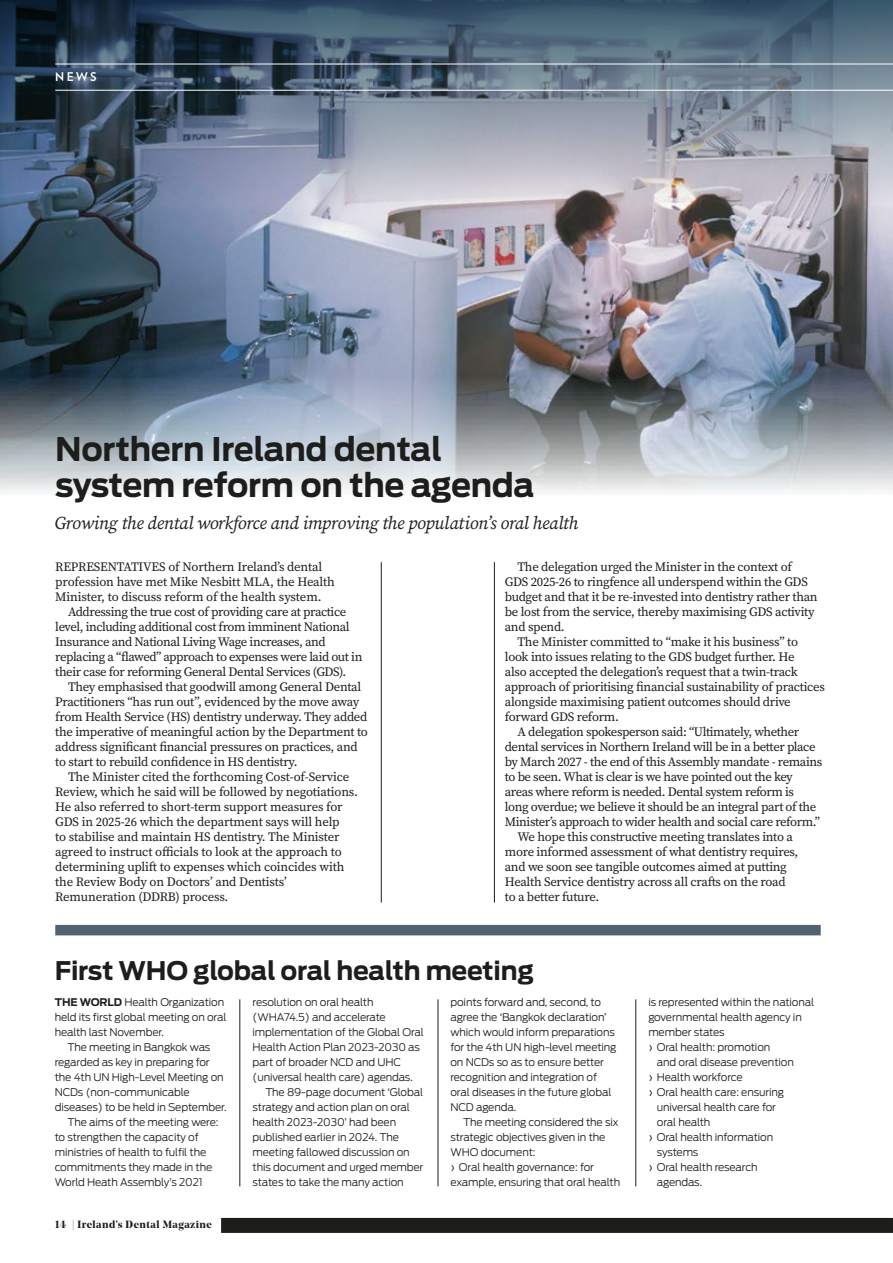
<style>
.page{position:relative;width:893px;height:1263px;background:#fff}
.page>*{position:absolute;margin:0;border:0;box-sizing:border-box;transform-origin:0 0}
.t1{font:700 32.4px/35.7px "Antenna";letter-spacing:-.01em;color:#1d1d1b}
.t2{font:700 25.5px "Antenna";letter-spacing:-.01em;color:#1d1d1b}
.t3{font:italic 18px "Source Serif 4";letter-spacing:-.02em;color:#1d1d1b}
.t4{font:12.75px/15px "Source Serif 4";letter-spacing:-.02em;color:#1d1d1b}
.t5{font:700 12px "Verlag";color:#fff}
.t6{font:300 10.5px/15px "Antenna";letter-spacing:-.01em;color:#1d1d1b}
.t7{font:700 10.5px "Noe Display";letter-spacing:.05em;color:#1d1d1b}
.s1{font-weight:700}
.s2{font-weight:400}
</style>
<div class="page">
<img style="left:0;top:201px;width:893px;height:290px">
<svg style="left:0;top:0;width:893px;height:201px;background:#697788"></svg>
<div style="left:221px;top:1218px;width:672px;height:15px;background:#1d1d1b"></div>
<hr style="left:55px;top:64px;width:838px;height:1px;background:#fff">
<hr style="left:55px;top:90px;width:838px;height:1px;background:#fff">
<div style="left:55px;top:925px;width:766px;height:10px;background:#526171"></div>
<hr style="left:381px;top:562px;width:1px;height:340px;background:#1d1d1b">
<hr style="left:494px;top:562px;width:1px;height:340px;background:#1d1d1b">
<hr style="left:240px;top:999px;width:1px;height:187px;background:#1d1d1b">
<hr style="left:438px;top:999px;width:1px;height:187px;background:#1d1d1b">
<hr style="left:635px;top:999px;width:1px;height:187px;background:#1d1d1b">
<p class="t5" style="left:55px;top:67px;width:43px">NEWS</p>
<h1 class="t1" style="left:55px;top:432px;width:481px">Northern Ireland dental system reform on the agenda</h1>
<h3 class="t3" style="left:55px;top:511px;width:525px">Growing the dental workforce and improving the population’s oral health</h3>
<p class="t4" style="left:55px;top:559px;width:281px">REPRESENTATIVES of Northern Ireland’s dental profession have met Mike Nesbitt MLA, the Health<br>Minister, to discuss reform of the health system.</p>
<p class="t4" style="left:55px;top:604px;width:309px;text-indent:13px">Addressing the true cost of providing care at practice level, including additional cost from imminent National Insurance and National Living Wage increases, and replacing a “flawed” approach to expenses were laid out in their case for reforming General Dental Services (GDS).</p>
<p class="t4" style="left:55px;top:679px;width:314px;text-indent:13px">They emphasised that goodwill among General Dental Practitioners “has run out”, evidenced by the move away from Health Service (HS) dentistry underway. They added the imperative of meaningful action by the Department to address significant financial pressures on practices, and to start to rebuild confidence in HS dentistry.</p>
<p class="t4" style="left:55px;top:769px;width:304px;text-indent:13px">The Minister cited the forthcoming Cost-of-Service Review, which he said will be followed by negotiations.<br>He also referred to short-term support measures for GDS in 2025-26 which the department says will help<br>to stabilise and maintain HS dentistry. The Minister agreed to instruct officials to look at the approach to determining uplift to expenses which coincides with the Review Body on Doctors’ and Dentists’ Remuneration (DDRB) process.</p>
<p class="t4" style="left:518px;top:559px;width:276px">The delegation urged the Minister in the context of</p>
<p class="t4" style="left:505px;top:574px;width:305px">GDS 2025-26 to ringfence all underspend within the GDS</p>
<p class="t4" style="left:505px;top:589px;width:314px">budget and that it be re-invested into dentistry rather than</p>
<p class="t4" style="left:505px;top:604px;width:311px">be lost from the service, thereby maximising GDS activity</p>
<p class="t4" style="left:505px;top:619px;width:61px">and spend.</p>
<p class="t4" style="left:518px;top:634px;width:282px">The Minister committed to “make it his business” to</p>
<p class="t4" style="left:505px;top:649px;width:291px">look into issues relating to the GDS budget further. He</p>
<p class="t4" style="left:505px;top:664px;width:294px">also accepted the delegation’s request that a twin-track</p>
<p class="t4" style="left:505px;top:679px;width:322px">approach of prioritising financial sustainability of practices</p>
<p class="t4" style="left:505px;top:694px;width:287px">alongside maximising patient outcomes should drive</p>
<p class="t4" style="left:505px;top:709px;width:116px">forward GDS reform.</p>
<p class="t4" style="left:518px;top:724px;width:283px">A delegation spokesperson said: “Ultimately, whether</p>
<p class="t4" style="left:505px;top:739px;width:312px">dental services in Northern Ireland will be in a better place</p>
<p class="t4" style="left:505px;top:754px;width:319px">by March 2027 - the end of this Assembly mandate - remains</p>
<p class="t4" style="left:505px;top:769px;width:289px">to be seen. What is clear is we have pointed out the key</p>
<p class="t4" style="left:505px;top:784px;width:291px">areas where reform is needed. Dental system reform is</p>
<p class="t4" style="left:505px;top:799px;width:313px">long overdue; we believe it should be an integral part of the</p>
<p class="t4" style="left:505px;top:814px;width:317px">Minister’s approach to wider health and social care reform.”</p>
<p class="t4" style="left:518px;top:829px;width:277px">We hope this constructive meeting translates into a</p>
<p class="t4" style="left:505px;top:844px;width:295px">more informed assessment of what dentistry requires,</p>
<p class="t4" style="left:505px;top:859px;width:284px">and we soon see tangible outcomes aimed at putting</p>
<p class="t4" style="left:505px;top:874px;width:282px">Health Service dentistry across all crafts on the road</p>
<p class="t4" style="left:505px;top:889px;width:96px">to a better future.</p>
<h2 class="t2" style="left:55px;top:955px;width:481px">First WHO global oral health meeting</h2>
<p class="t6" style="left:55px;top:995px;width:171px"><span class="s1">THE WORLD</span> Health Organization</p>
<p class="t6" style="left:55px;top:1010px;width:173px">held its first global meeting on oral</p>
<p class="t6" style="left:55px;top:1025px;width:111px">health last November.</p>
<p class="t6" style="left:67px;top:1040px;width:144px">The meeting in Bangkok was</p>
<p class="t6" style="left:55px;top:1055px;width:157px">regarded as key in preparing for</p>
<p class="t6" style="left:55px;top:1070px;width:171px">the 4th UN High-Level Meeting on</p>
<p class="t6" style="left:55px;top:1085px;width:137px">NCDs (non-communicable</p>
<p class="t6" style="left:55px;top:1100px;width:173px">diseases) to be held in September.</p>
<p class="t6" style="left:67px;top:1115px;width:153px">The aims of the meeting were:</p>
<p class="t6" style="left:55px;top:1130px;width:146px">to strengthen the capacity of</p>
<p class="t6" style="left:55px;top:1145px;width:153px">ministries of health to fulfil the</p>
<p class="t6" style="left:55px;top:1160px;width:159px">commitments they made in the</p>
<p class="t6" style="left:55px;top:1175px;width:149px">World Heath Assembly’s 2021</p>
<p class="t6" style="left:253px;top:995px;width:173px">resolution on oral health (WHA74.5) and accelerate implementation of the Global Oral<br>Health Action Plan 2023-2030 as part of broader NCD and UHC (universal health care) agendas.</p>
<p class="t6" style="left:253px;top:1085px;width:172px;text-indent:13px">The 89-page document ‘Global strategy and action plan on oral health 2023-2030’ had been published earlier in 2024. The meeting fallowed discussion on this document and urged member states to take the many action</p>
<p class="t6" style="left:450px;top:995px;width:168px">points forward and, second, to agree the ‘Bangkok declaration’ which would inform preparations for the 4th UN high-level meeting on NCDs so as to ensure better recognition and integration of oral diseases in the future global<br>NCD agenda.</p>
<p class="t6" style="left:450px;top:1115px;width:171px;text-indent:13px">The meeting considered the six strategic objectives given in the<br>WHO document:<br><span class="s2">›</span> Oral health governance: for example, ensuring that oral health</p>
<p class="t7" style="left:55px;top:1218px;width:158px">14 | Ireland’s Dental Magazine</p>
<p class="t6" style="left:648px;top:995px;width:167px">is represented within the national</p>
<p class="t6" style="left:648px;top:1010px;width:155px">governmental health agency in</p>
<p class="t6" style="left:648px;top:1025px;width:78px">member states</p>
<p class="t6" style="left:648px;top:1040px;width:123px"><span class="s2">›</span> Oral health: promotion</p>
<p class="t6" style="left:657px;top:1055px;width:139px">and oral disease prevention</p>
<p class="t6" style="left:648px;top:1070px;width:96px"><span class="s2">›</span> Health workforce</p>
<p class="t6" style="left:648px;top:1085px;width:137px"><span class="s2">›</span> Oral health care: ensuring</p>
<p class="t6" style="left:657px;top:1100px;width:121px">universal health care for</p>
<p class="t6" style="left:657px;top:1115px;width:55px">oral health</p>
<p class="t6" style="left:648px;top:1130px;width:126px"><span class="s2">›</span> Oral health information</p>
<p class="t6" style="left:657px;top:1145px;width:43px">systems</p>
<p class="t6" style="left:648px;top:1160px;width:111px"><span class="s2">›</span> Oral health research</p>
<p class="t6" style="left:657px;top:1175px;width:47px">agendas.</p>
</div>
